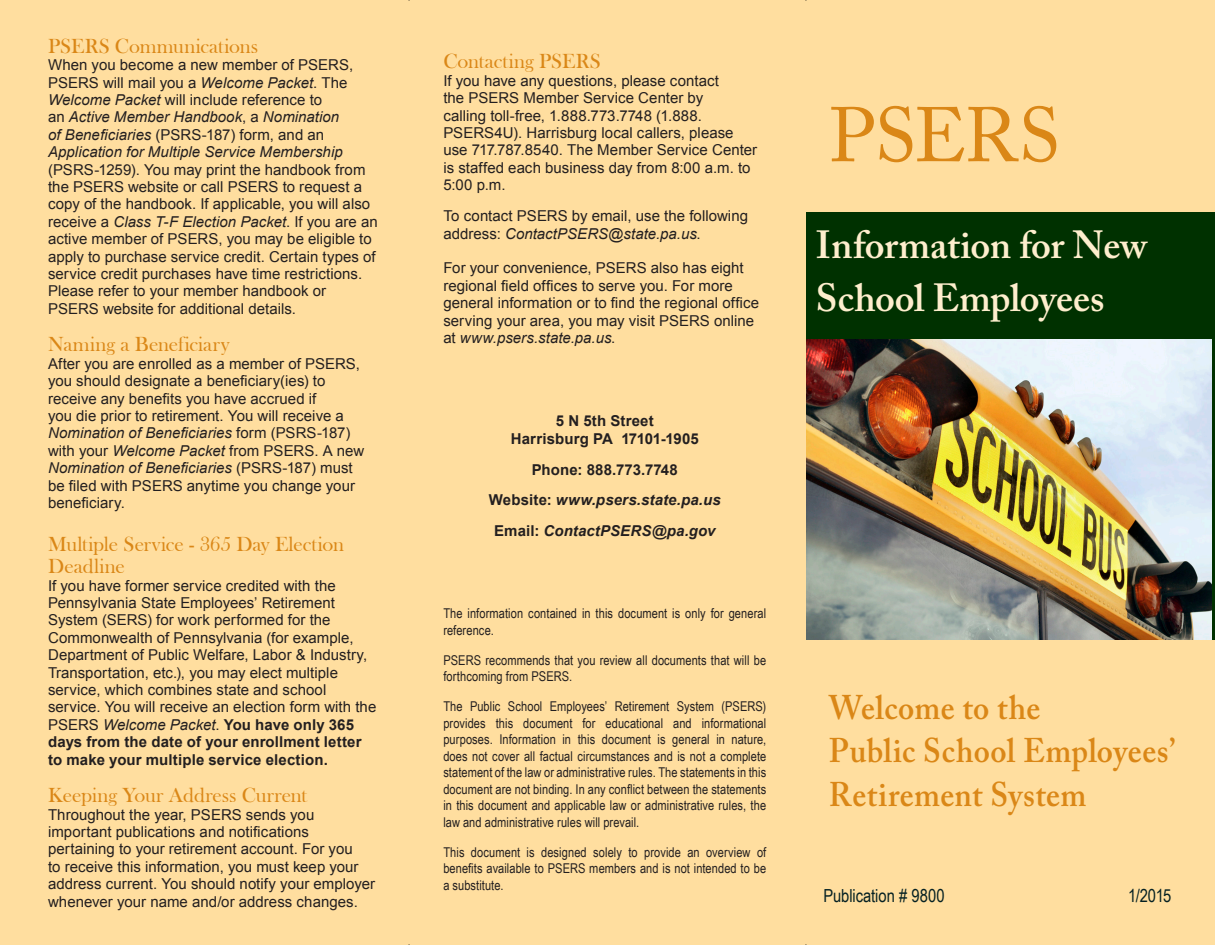
<style>
.page{position:relative;width:1215px;height:945px;background:#ffde9f}
.page>*{position:absolute;margin:0;border:0;box-sizing:border-box;transform-origin:0 0}
.Body_3{font:76.5px "Adobe Caslon Pro";letter-spacing:-.02em;color:#da8717}
.Body_3-2{font:600 39px/52.5px "Adobe Caslon Pro";letter-spacing:-.01em;color:#feeecd}
.Body_3-3{font:600 34.05px/43.5px "Adobe Caslon Pro";letter-spacing:.015em;color:#da8717;scale:.94 1}
.Body_3-4{font:21px/22.5px "Bask Old Face";color:#da8717}
.Body_3-5{font:18px "Arial Narrow";letter-spacing:-.005em;color:#052123}
.Body_3-6{font:15px/17.4px "Arial";letter-spacing:.005em;color:#231f20}
.Body_3-7{font:italic 700 15px "Arial";letter-spacing:.01em;color:#231f20}
.Body_3-8{font:700 15px/18px "Arial";letter-spacing:.005em;color:#231f20;text-align:center}
.Body_3-9{font:13.5px/16.5px "Arial Narrow";letter-spacing:.005em;color:#231f20}
.s1{font-style:italic}
.s2{font-weight:700}
.s3{font-style:normal}
</style>
<div class="page">
<div style="left:806px;top:212px;width:409px;height:427px;background:#003100"></div>
<img style="left:806px;top:340px;width:405px;height:299px">
<p class="Body_3-4" style="left:48px;top:35px;width:212px">PSERS Communications</p>
<p class="Body_3-6" style="left:48px;top:56px;width:331px">When you become a new member of PSERS, PSERS will mail you a <span class="s1">Welcome Packet</span>. The <span class="s1">Welcome Packet</span> will include reference to<br>an <span class="s1">Active Member Handbook</span>, a <span class="s1">Nomination<br>of Beneficiaries</span> (PSRS-187) form, and an <span class="s1">Application for Multiple Service Membership </span>(PSRS-1259). You may print the handbook from the PSERS website or call PSERS to request a copy of the handbook. If applicable, you will also receive a <span class="s1">Class T-F Election Packet</span>. If you are an active member of PSERS, you may be eligible to apply to purchase service credit. Certain types of service credit purchases have time restrictions.<br>Please refer to your member handbook or PSERS website for additional details.</p>
<p class="Body_3-4" style="left:48px;top:334px;width:183px">Naming a Beneficiary</p>
<p class="Body_3-6" style="left:48px;top:355px;width:318px">After you are enrolled as a member of PSERS, you should designate a beneficiary(ies) to receive any benefits you have accrued if<br>you die prior to retirement. You will receive a <span class="s1">Nomination of Beneficiaries</span> form (PSRS-187) with your <span class="s1">Welcome Packet</span> from PSERS. A new <span class="s1">Nomination of Beneficiaries</span> (PSRS-187) must be filed with PSERS anytime you change your beneficiary.</p>
<p class="Body_3-4" style="left:48px;top:533px;width:298px">Multiple Service - 365 Day Election<br>Deadline</p>
<p class="Body_3-6" style="left:48px;top:577px;width:330px">If you have former service credited with the Pennsylvania State Employees’ Retirement System (SERS) for work performed for the Commonwealth of Pennsylvania (for example, Department of Public Welfare, Labor &amp; Industry, Transportation, etc.), you may elect multiple service, which combines state and school service. You will receive an election form with the PSERS <span class="s1">Welcome Packet</span>. <span class="s2">You have only 365 days from the date of your enrollment letter to make your multiple service election.</span></p>
<p class="Body_3-4" style="left:48px;top:785px;width:261px">Keeping Your Address Current</p>
<p class="Body_3-6" style="left:48px;top:806px;width:329px">Throughout the year, PSERS sends you important publications and notifications pertaining to your retirement account. For you<br>to receive this information, you must keep your address current. You should notify your employer whenever your name and/or address changes.</p>
<p class="Body_3-4" style="left:443px;top:51px;width:159px">Contacting PSERS</p>
<p class="Body_3-6" style="left:443px;top:72px;width:315px">If you have any questions, please contact<br>the PSERS Member Service Center by<br>calling toll-free, 1.888.773.7748 (1.888.<br>PSERS4U). Harrisburg local callers, please use 717.787.8540. The Member Service Center is staffed each business day from 8:00 a.m. to 5:00 p.m.</p>
<p class="Body_3-6" style="left:443px;top:207px;width:306px">To contact PSERS by email, use the following address: <span class="s1">ContactPSERS@state.pa.us</span>.</p>
<p class="Body_3-6" style="left:443px;top:260px;width:317px">For your convenience, PSERS also has eight regional field offices to serve you. For more general information or to find the regional office serving your area, you may visit PSERS online at <span class="s1">www.psers.state.pa.us</span>.</p>
<p class="Body_3-8" style="left:511px;top:412px;width:190px">5 N 5th Street<br>Harrisburg PA 17101-1905</p>
<p class="Body_3-8" style="left:532px;top:461px;width:148px">Phone: 888.773.7748</p>
<p class="Body_3-7" style="left:489px;top:490px;width:233px"><span class="s3">Website:</span> www.psers.state.pa.us</p>
<p class="Body_3-7" style="left:494px;top:521px;width:223px"><span class="s3">Email:</span> ContactPSERS@pa.gov</p>
<p class="Body_3-9" style="left:443px;top:605px;width:324px">The information contained in this document is only for general reference.</p>
<p class="Body_3-9" style="left:443px;top:651px;width:324px">PSERS recommends that you review all documents that will be forthcoming from PSERS.</p>
<p class="Body_3-9" style="left:443px;top:698px;width:324px;text-align:justify">The Public School Employees’ Retirement System (PSERS) provides this document for educational and informational purposes. Information in this document is general in nature, does not cover all factual circumstances and is not a complete statement of the law or administrative rules. The statements in this document are not binding. In any conflict between the statements in this document and applicable law or administrative rules, the law and administrative rules will prevail.</p>
<p class="Body_3-9" style="left:443px;top:843px;width:324px;text-align:justify">This document is designed solely to provide an overview of benefits available to PSERS members and is not intended to be a substitute.</p>
<p class="Body_3" style="left:829px;top:90px;width:233px">PSERS</p>
<p class="Body_3-2" style="left:816px;top:218px;width:333px">Information for New<br>School Employees</p>
<p class="Body_3-3" style="left:829px;top:685px;width:370px">Welcome to the<br>Public School Employees’<br>Retirement System</p>
<p class="Body_3-5" style="left:823px;top:882px;width:123px">Publication # 9800</p>
<p class="Body_3-5" style="left:1128px;top:882px;width:45px">1/2015</p>
</div>
